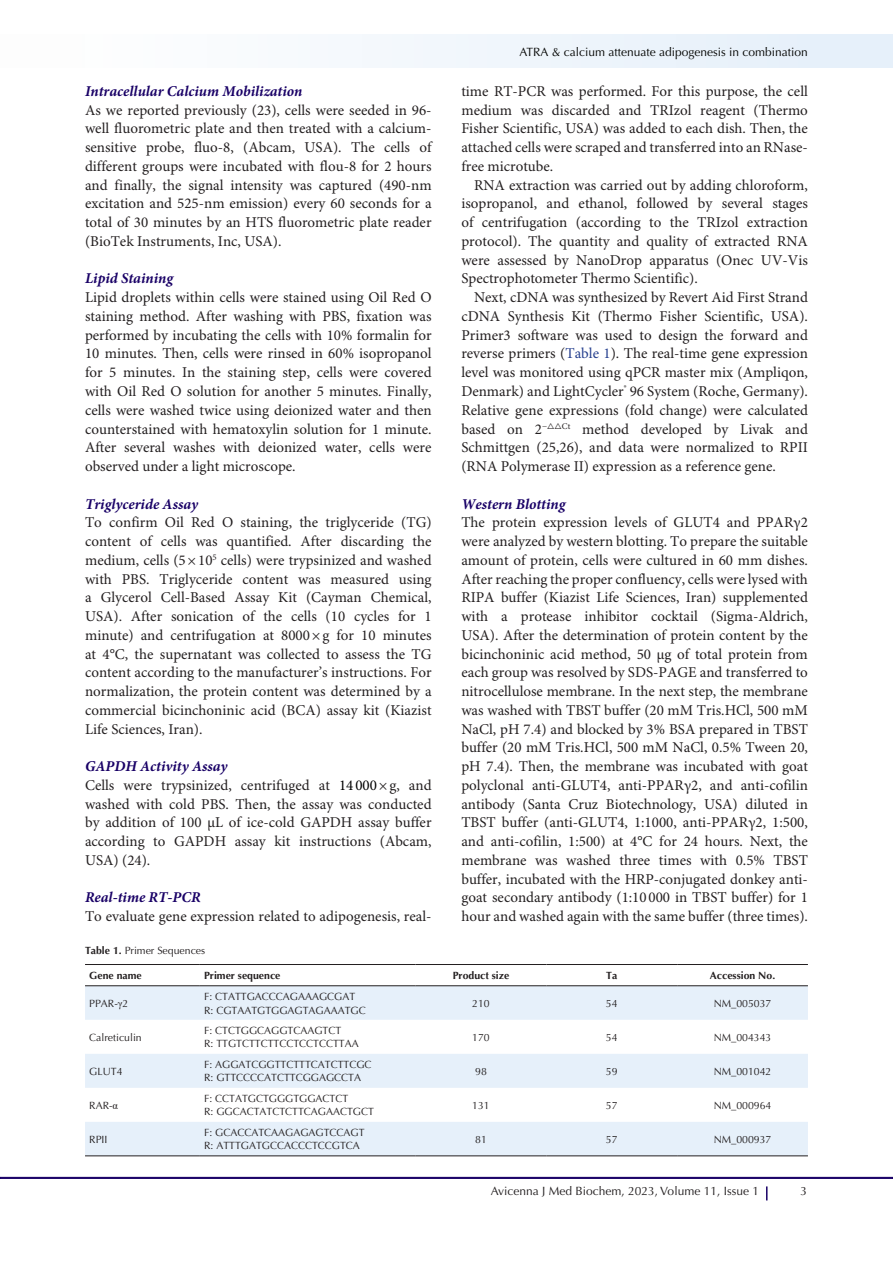
<style>
.page{position:relative;width:893px;height:1263px;background:#fff}
.page>*{position:absolute;margin:0;border:0;box-sizing:border-box;transform-origin:0 0}
.t1{font:15px/18.8px "Minion Pro";color:#231f20;text-align:justify}
.t2{font:italic 700 15px "Minion Pro";color:#190066}
.t3{font:12px "Optima LT Std";color:#040503}
.t4{font:12px "Optima LT Std";color:#231f20}
.t5{font:10.5px "Optima LT Std";color:#231f20}
.t6{font:700 10.5px "Optima LT Std";color:#231f20}
.s1{color:#000}
.s2{color:#253f8e}
.s3{color:#222}
.s4{font-weight:700}
.s5{font-family:"Times New Roman"}
</style>
<div class="page">
<hr style="left:0;top:1177px;width:893px;height:2px;background:#190066">
<div style="left:0;top:35px;width:892px;height:33px;background:#f2f7fc"></div>
<svg style="left:766px;top:1186px;width:1px;height:14px"></svg>
<svg style="left:85px;top:986px;width:723px;height:169px;fill:#e6f0fa"></svg>
<hr style="left:85px;top:964px;width:115px;height:1px;background:#231f20">
<hr style="left:200px;top:964px;width:216px;height:1px;background:#231f20">
<hr style="left:416px;top:964px;width:130px;height:1px;background:#231f20">
<hr style="left:546px;top:964px;width:131px;height:1px;background:#231f20">
<hr style="left:677px;top:964px;width:131px;height:1px;background:#231f20">
<hr style="left:85px;top:985px;width:115px;height:1px;background:#231f20">
<hr style="left:200px;top:985px;width:216px;height:1px;background:#231f20">
<hr style="left:416px;top:985px;width:130px;height:1px;background:#231f20">
<hr style="left:546px;top:985px;width:131px;height:1px;background:#231f20">
<hr style="left:677px;top:985px;width:131px;height:1px;background:#231f20">
<hr style="left:85px;top:1155px;width:115px;height:1px;background:#231f20">
<hr style="left:200px;top:1155px;width:216px;height:1px;background:#231f20">
<hr style="left:416px;top:1155px;width:130px;height:1px;background:#231f20">
<hr style="left:546px;top:1155px;width:131px;height:1px;background:#231f20">
<hr style="left:677px;top:1155px;width:131px;height:1px;background:#231f20">
<p class="t2" style="left:85px;top:80px;width:219px">Intracellular Calcium Mobilization</p>
<p class="t1" style="left:85px;top:101px;width:348px">As we reported previously (23), cells were seeded in 96- well fluorometric plate and then treated with a calcium&shy;sensitive probe, fluo-8, (Abcam, USA). The cells of different groups were incubated with flou-8 for 2 hours and finally, the signal intensity was captured (490-nm excitation and 525-nm emission) every 60 seconds for a total of 30 minutes by an HTS fluorometric plate reader (BioTek Instruments, Inc, USA).</p>
<p class="t2" style="left:85px;top:268px;width:90px">Lipid Staining</p>
<p class="t1" style="left:85px;top:289px;width:348px">Lipid droplets within cells were stained using Oil Red O staining method. After washing with PBS, fixation was performed by incubating the cells with 10% formalin for 10 minutes. Then, cells were rinsed in 60% isopropanol for 5 minutes. In the staining step, cells were covered with Oil Red O solution for another 5 minutes. Finally, cells were washed twice using deionized water and then counterstained with hematoxylin solution for 1 minute.<br>After several washes with deionized water, cells were observed under a light microscope.</p>
<p class="t2" style="left:85px;top:493px;width:115px">Triglyceride Assay</p>
<p class="t1" style="left:85px;top:514px;width:348px">To confirm Oil Red O staining, the triglyceride (TG) content of cells was quantified. After discarding the medium, cells (5×10<sup>5</sup> cells) were trypsinized and washed with PBS. Triglyceride content was measured using a Glycerol Cell-Based Assay Kit (Cayman Chemical, USA). After sonication of the cells (10 cycles for 1 minute) and centrifugation at 8000×g for 10 minutes at 4°C, the supernatant was collected to assess the TG content according to the manufacturer’s instructions. For normalization, the protein content was determined by a commercial bicinchoninic acid (BCA) assay kit (Kiazist Life Sciences, Iran).</p>
<p class="t2" style="left:85px;top:755px;width:144px">GAPDH Activity Assay</p>
<p class="t1" style="left:85px;top:776px;width:348px">Cells were trypsinized, centrifuged at <span class="s1">14 000</span>×g, and washed with cold PBS. Then, the assay was conducted by addition of 100 μL of ice-cold GAPDH assay buffer according to GAPDH assay kit instructions (Abcam, USA) (24).</p>
<p class="t2" style="left:85px;top:887px;width:117px">Real-time RT-PCR</p>
<p class="t1" style="left:85px;top:907px;width:348px">To evaluate gene expression related to adipogenesis, real-</p>
<p class="t3" style="left:519px;top:45px;width:290px">ATRA &amp; calcium attenuate adipogenesis in combination</p>
<p class="t1" style="left:461px;top:82px;width:348px">time RT-PCR was performed. For this purpose, the cell medium was discarded and TRIzol reagent (Thermo Fisher Scientific, USA) was added to each dish. Then, the attached cells were scraped and transferred into an RNase&shy;free microtube.</p>
<p class="t1" style="left:461px;top:176px;width:348px;text-indent:13px">RNA extraction was carried out by adding chloroform, isopropanol, and ethanol, followed by several stages of centrifugation (according to the TRIzol extraction protocol). The quantity and quality of extracted RNA were assessed by NanoDrop apparatus (Onec UV-Vis Spectrophotometer Thermo Scientific).</p>
<p class="t1" style="left:461px;top:289px;width:348px;text-indent:13px">Next, cDNA was synthesized by Revert Aid First Strand cDNA Synthesis Kit (Thermo Fisher Scientific, USA).<br>Primer3 software was used to design the forward and reverse primers (<span class="s2">Table 1</span>). The real-time gene expression level was monitored using qPCR master mix (Ampliqon, Denmark) and LightCycler<sup>®</sup> 96 System (Roche, Germany).<br>Relative gene expressions (fold change) were calculated based on 2<sup>−</sup><sup>△△</sup><sup>Ct</sup> method developed by Livak and Schmittgen (25,26), and data were normalized to RPII (RNA Polymerase II) expression as a reference gene.</p>
<p class="t2" style="left:461px;top:493px;width:106px">Western Blotting</p>
<p class="t1" style="left:461px;top:514px;width:348px"><span class="s3">The</span> protein expression <span class="s3">levels of</span> GLUT4 and PPARγ2 were analyzed by western blotting. To prepare the suitable amount of protein, cells were cultured in 60 mm dishes.<br>After reaching the proper confluency, cells were lysed with RIPA buffer (Kiazist Life Sciences, Iran) supplemented with a protease inhibitor cocktail (Sigma-Aldrich, USA). After the determination of protein content by the bicinchoninic acid method, 50 μg of total protein from each group was resolved by SDS-PAGE and transferred to nitrocellulose membrane. In the next step, the membrane was washed with TBST buffer (20 mM Tris.HCl, 500 mM NaCl, pH 7.4) and blocked by 3% BSA prepared in TBST buffer (20 mM Tris.HCl, 500 mM NaCl, 0.5% Tween 20, pH 7.4). Then, the membrane was incubated with goat polyclonal anti-GLUT4, anti-PPARγ2, and anti-cofilin antibody (Santa Cruz Biotechnology, USA) diluted in TBST buffer (anti-GLUT4, 1:1000, anti-PPARγ2, 1:500, and anti-cofilin, 1:500) at 4°C for 24 hours. Next, the membrane was washed three times with 0.5% TBST buffer, incubated with the HRP-conjugated donkey anti&shy;goat secondary antibody (1:10 000 in TBST buffer) for 1 hour and washed again with the same buffer (three times).</p>
<p class="t5" style="left:85px;top:944px;width:122px"><span class="s4">Table 1.</span> Primer Sequences</p>
<p class="t6" style="left:89px;top:969px;width:54px">Gene name</p>
<p class="t6" style="left:204px;top:969px;width:78px">Primer sequence</p>
<p class="t6" style="left:453px;top:969px;width:58px">Product size</p>
<p class="t6" style="left:606px;top:969px;width:13px">Ta</p>
<p class="t6" style="left:710px;top:969px;width:67px">Accession No.</p>
<p class="t5" style="left:89px;top:997px;width:41px">PPAR-<span class="s5">γ</span>2</p>
<p class="t5" style="left:204px;top:990px;width:153px">F: CTATTGACCCAGAAAGCGAT</p>
<p class="t5" style="left:204px;top:1004px;width:163px">R: CGTAATGTGGAGTAGAAATGC</p>
<p class="t5" style="left:472px;top:997px;width:19px">210</p>
<p class="t5" style="left:606px;top:997px;width:13px">54</p>
<p class="t5" style="left:714px;top:997px;width:59px">NM_005037</p>
<p class="t5" style="left:89px;top:1031px;width:54px">Calreticulin</p>
<p class="t5" style="left:204px;top:1024px;width:139px">F: CTCTGGCAGGTCAAGTCT</p>
<p class="t5" style="left:204px;top:1038px;width:156px">R: TTGTCTTCTTCCTCCTCCTTAA</p>
<p class="t5" style="left:472px;top:1031px;width:19px">170</p>
<p class="t5" style="left:606px;top:1031px;width:13px">54</p>
<p class="t5" style="left:714px;top:1031px;width:59px">NM_004343</p>
<p class="t5" style="left:89px;top:1065px;width:35px">GLUT4</p>
<p class="t5" style="left:204px;top:1058px;width:169px">F: AGGATCGGTTCTTTCATCTTCGC</p>
<p class="t5" style="left:204px;top:1072px;width:158px">R: GTTCCCCATCTTCGGAGCCTA</p>
<p class="t5" style="left:475px;top:1065px;width:13px">98</p>
<p class="t5" style="left:606px;top:1065px;width:13px">59</p>
<p class="t5" style="left:714px;top:1065px;width:59px">NM_001042</p>
<p class="t5" style="left:89px;top:1099px;width:30px">RAR-<span class="s5">α</span></p>
<p class="t5" style="left:204px;top:1092px;width:146px">F: CCTATGCTGGGTGGACTCT</p>
<p class="t5" style="left:204px;top:1106px;width:171px">R: GGCACTATCTCTTCAGAACTGCT</p>
<p class="t5" style="left:472px;top:1099px;width:19px">131</p>
<p class="t5" style="left:606px;top:1099px;width:13px">57</p>
<p class="t5" style="left:714px;top:1099px;width:59px">NM_000964</p>
<p class="t5" style="left:89px;top:1133px;width:20px">RPII</p>
<p class="t5" style="left:204px;top:1126px;width:162px">F: GCACCATCAAGAGAGTCCAGT</p>
<p class="t5" style="left:204px;top:1139px;width:157px">R: ATTTGATGCCACCCTCCGTCA</p>
<p class="t5" style="left:475px;top:1133px;width:13px">81</p>
<p class="t5" style="left:606px;top:1133px;width:13px">57</p>
<p class="t5" style="left:714px;top:1133px;width:59px">NM_000937</p>
<p class="t4" style="left:491px;top:1184px;width:270px">Avicenna J Med Biochem, 2023, Volume 11, Issue 1</p>
<p class="t4" style="left:800px;top:1184px;width:8px">3</p>
</div>
